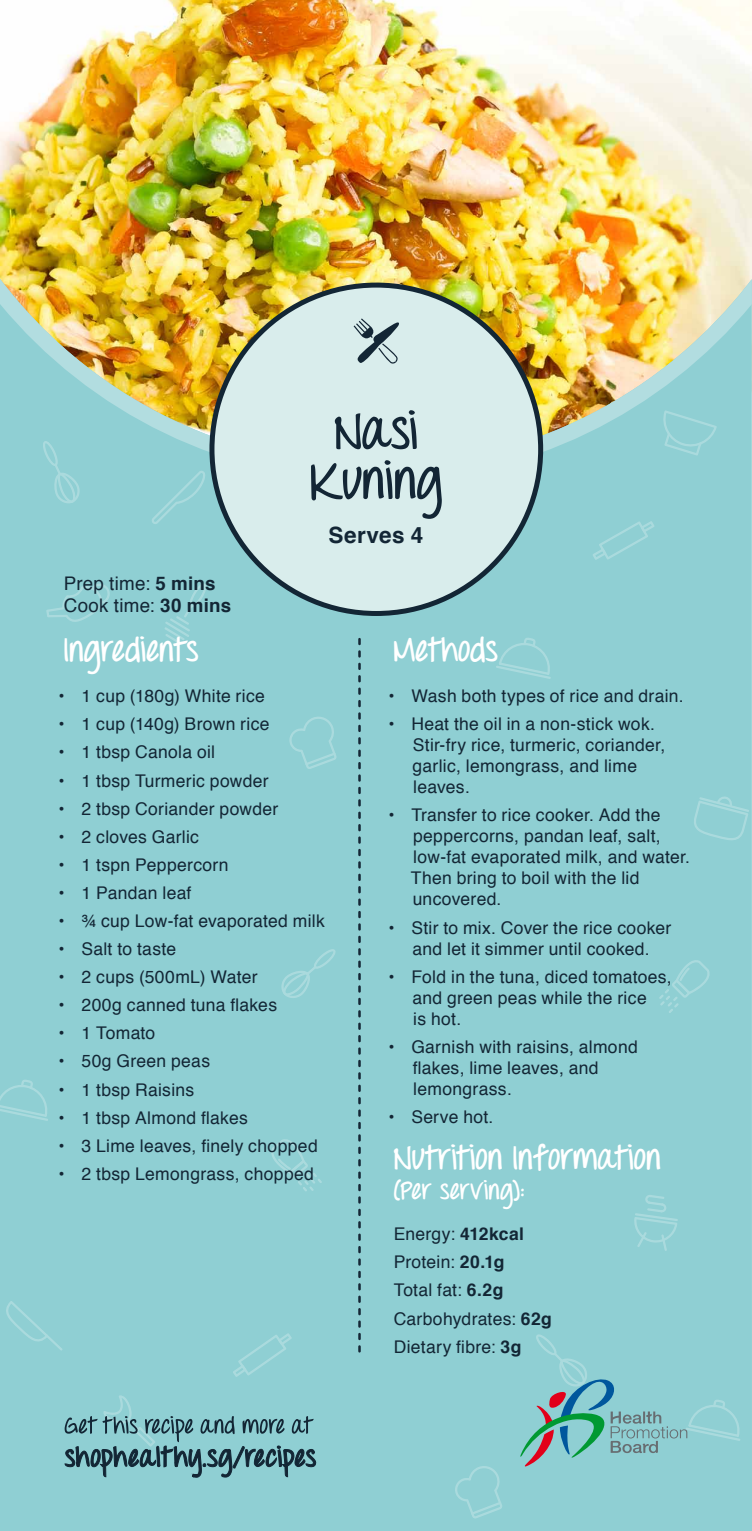
<style>
.page{position:relative;width:752px;height:1531px;background:#fff}
.page>*{position:absolute;margin:0;border:0;box-sizing:border-box;transform-origin:0 0}
.t1{font:700 50px/50px "Throw My Hands Upinthe Air";letter-spacing:-.01em;color:#132635;text-align:center}
.t2{font:700 32.5px "Throw My Hands Upinthe Air";letter-spacing:-.005em;color:#fff}
.t3{font:700 25px "Throw My Hands Upinthe Air";color:#fff}
.t4{font:700 22.5px "Helvetica";letter-spacing:.025em;color:#132635}
.t5{font:18.75px/22.5px "Helvetica";letter-spacing:.015em;color:#132635}
.t6{font:17.5px/21px "Helvetica";letter-spacing:.015em;color:#132635}
.s1{font-weight:700}
</style>
<div class="page">
<img style="left:0;top:0;width:751px;height:279px">
<div style="left:0;top:481px;width:751px;height:1050px;background:#8fcfd3"></div>
<svg style="left:6px;top:1301px;width:56px;height:49px"></svg>
<svg style="left:693px;top:796px;width:55px;height:44px"></svg>
<svg style="left:495px;top:638px;width:55px;height:41px"></svg>
<svg style="left:0;top:1079px;width:48px;height:42px"></svg>
<svg style="left:46px;top:584px;width:64px;height:38px"></svg>
<svg style="left:152px;top:481px;width:53px;height:43px"></svg>
<svg style="left:164px;top:583px;width:42px;height:59px"></svg>
<svg style="left:592px;top:521px;width:62px;height:39px"></svg>
<svg style="left:43px;top:481px;width:37px;height:22px"></svg>
<svg style="left:659px;top:960px;width:50px;height:53px"></svg>
<svg style="left:271px;top:1139px;width:51px;height:52px"></svg>
<svg style="left:634px;top:1195px;width:43px;height:56px"></svg>
<svg style="left:289px;top:716px;width:47px;height:53px"></svg>
<svg style="left:455px;top:1466px;width:47px;height:52px"></svg>
<svg style="left:233px;top:1333px;width:58px;height:44px"></svg>
<svg style="left:281px;top:949px;width:54px;height:49px"></svg>
<img style="left:0;top:279px;width:751px;height:202px">
<svg style="left:519px;top:1334px;width:221px;height:132px"></svg>
<svg style="left:65px;top:1395px;width:251px;height:83px"></svg>
<div style="left:212px;top:285px;width:328px;height:328px;background:#d9edec;border-radius:50%"></div>
<svg style="left:353px;top:318px;width:46px;height:46px"></svg>
<svg style="left:358px;top:639px;width:2px;height:712px"></svg>
<h1 class="t1" style="left:309px;top:410px;width:134px">Nasi<br>Kuning</h1>
<p class="t4" style="left:328px;top:517px;width:96px">Serves 4</p>
<p class="t5" style="left:64px;top:573px;width:169px">Prep time: <span class="s1">5 mins<br></span>Cook time: <span class="s1">30 mins</span></p>
<h2 class="t2" style="left:64px;top:629px;width:136px">Ingredients</h2>
<p class="t6" style="left:59px;top:686px;width:208px">• 1 cup (180g) White rice</p>
<p class="t6" style="left:59px;top:714px;width:212px">• 1 cup (140g) Brown rice</p>
<p class="t6" style="left:59px;top:742px;width:158px">• 1 tbsp Canola oil</p>
<p class="t6" style="left:59px;top:770px;width:211px">• 1 tbsp Turmeric powder</p>
<p class="t6" style="left:59px;top:798px;width:221px">• 2 tbsp Coriander powder</p>
<p class="t6" style="left:59px;top:826px;width:142px">• 2 cloves Garlic</p>
<p class="t6" style="left:59px;top:855px;width:171px">• 1 tspn Peppercorn</p>
<p class="t6" style="left:59px;top:883px;width:134px">• 1 Pandan leaf</p>
<p class="t6" style="left:59px;top:911px;width:267px">• ¾ cup Low-fat evaporated milk</p>
<p class="t6" style="left:59px;top:939px;width:119px">• Salt to taste</p>
<p class="t6" style="left:59px;top:967px;width:200px">• 2 cups (500mL) Water</p>
<p class="t6" style="left:59px;top:995px;width:220px">• 200g canned tuna flakes</p>
<p class="t6" style="left:59px;top:1023px;width:98px">• 1 Tomato</p>
<p class="t6" style="left:59px;top:1051px;width:153px">• 50g Green peas</p>
<p class="t6" style="left:59px;top:1079px;width:137px">• 1 tbsp Raisins</p>
<p class="t6" style="left:59px;top:1107px;width:190px">• 1 tbsp Almond flakes</p>
<p class="t6" style="left:59px;top:1135px;width:260px">• 3 Lime leaves, finely chopped</p>
<p class="t6" style="left:59px;top:1164px;width:257px">• 2 tbsp Lemongrass, chopped</p>
<h2 class="t2" style="left:393px;top:629px;width:105px">Methods</h2>
<p class="t6" style="left:388px;top:686px;width:296px">• Wash both types of rice and drain.</p>
<p class="t6" style="left:412px;top:714px;width:254px;text-indent:-24px">• Heat the oil in a non-stick wok.<br>Stir-fry rice, turmeric, coriander, garlic, lemongrass, and lime leaves.</p>
<p class="t6" style="left:411px;top:805px;width:280px;text-indent:-22px">• Transfer to rice cooker. Add the peppercorns, pandan leaf, salt, low-fat evaporated milk, and water.<br>Then bring to boil with the lid uncovered.</p>
<p class="t6" style="left:388px;top:917px;width:284px;text-align:center">• Stir to mix. Cover the rice cooker and let it simmer until cooked.</p>
<p class="t6" style="left:412px;top:966px;width:261px;text-indent:-24px">• Fold in the tuna, diced tomatoes, and green peas while the rice<br>is hot.</p>
<p class="t6" style="left:412px;top:1036px;width:226px;text-indent:-24px">• Garnish with raisins, almond flakes, lime leaves, and lemongrass.</p>
<p class="t6" style="left:388px;top:1107px;width:106px">• Serve hot.</p>
<h2 class="t2" style="left:393px;top:1137px;width:269px">Nutrition Information</h2>
<h3 class="t3" style="left:393px;top:1174px;width:132px">(Per serving):</h3>
<p class="t6" style="left:393px;top:1220px;width:160px;line-height:28px">Energy: <span class="s1">412kcal<br></span>Protein: <span class="s1">20.1g<br></span>Total fat: <span class="s1">6.2g<br></span>Carbohydrates: <span class="s1">62g<br></span>Dietary fibre: <span class="s1">3g</span></p>
</div>
